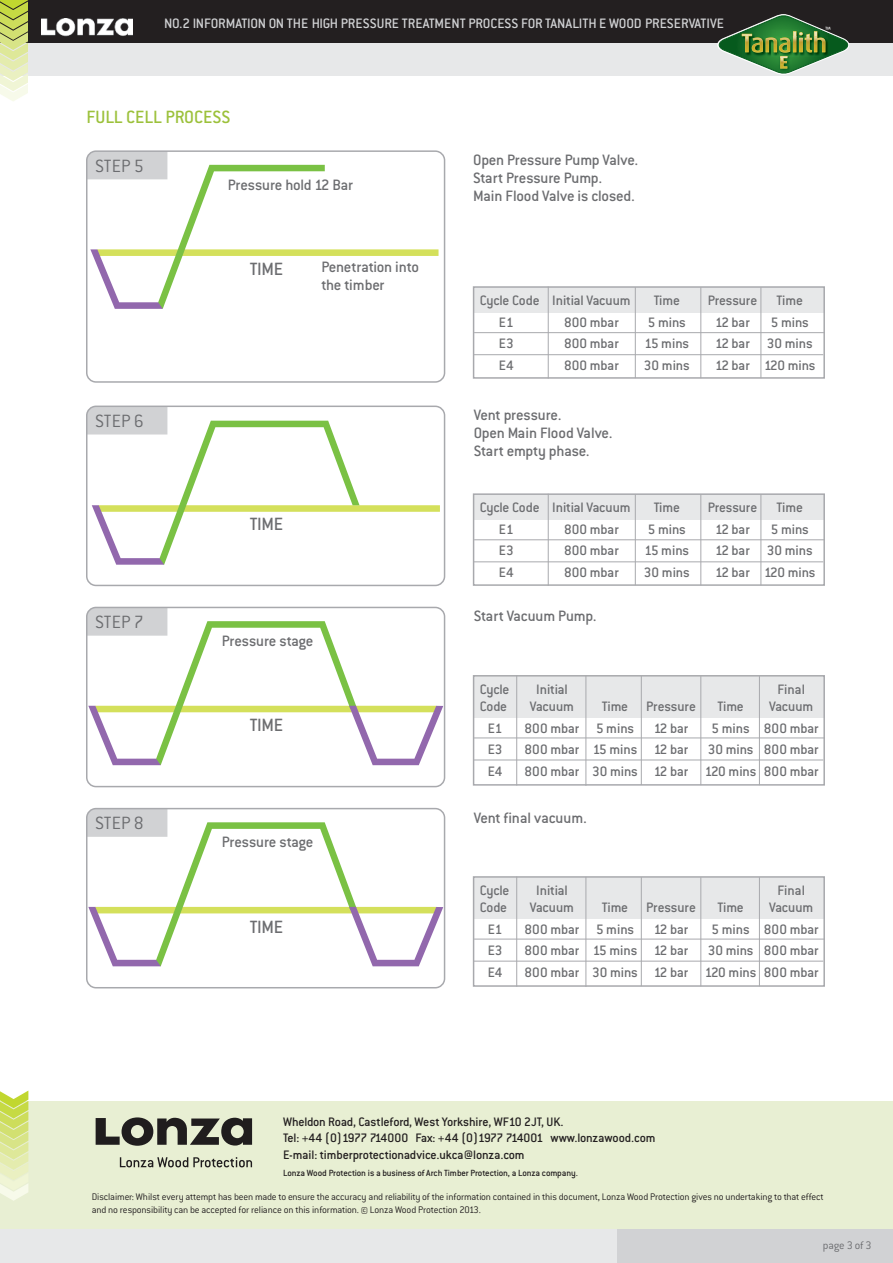
<style>
.page{position:relative;width:893px;height:1263px;background:#fff}
.page>*{position:absolute;margin:0;border:0;box-sizing:border-box;transform-origin:0 0}
.t1{font:300 19.5px "Conduit ITC";color:#6c6d70}
.t2{font:500 19.5px "Conduit ITC";letter-spacing:-.01em;color:#6c6d70}
.t3{font:500 19.5px "Conduit ITC";color:#9cc13b}
.t4{font:500 16.5px/18px "Conduit ITC";letter-spacing:-.015em;color:#6c6d70}
.t5{font:500 15px "Conduit ITC";color:#6c6d70}
.t6{font:500 15px "Conduit ITC";color:#d1d2d4}
.t7{font:500 15px "Conduit ITC";letter-spacing:-.025em;color:#6c6d70}
.t8{font:500 13.5px/16.2px "Conduit ITC";letter-spacing:-.015em;color:#231f20}
.t9{font:300 12px "Conduit ITC";letter-spacing:-.015em;color:#6c6d70}
.t10{font:300 10.5px/12.6px "Conduit ITC";letter-spacing:-.015em;color:#231f20}
.t11{font:500 9.9px "Conduit ITC";letter-spacing:-.015em;color:#231f20}
</style>
<div class="page">
<div style="left:0;top:1101px;width:893px;height:128px;background:#e8efd3"></div>
<div style="left:617px;top:1229px;width:276px;height:34px;background:#d1d2d4"></div>
<div style="left:0;top:1229px;width:617px;height:34px;background:#e7e8e9"></div>
<div style="left:0;top:43px;width:893px;height:32px;background:#e7e8e9"></div>
<div style="left:0;top:0;width:893px;height:43px;background:#231f20"></div>
<img style="left:42px;top:19px;width:90px;height:18px">
<svg style="left:717px;top:14px;width:132px;height:61px"></svg>
<svg style="left:0;top:0;width:28px;height:101px;background:#d5df96"></svg>
<svg style="left:120px;top:1157px;width:132px;height:10px"></svg>
<svg style="left:96px;top:1117px;width:156px;height:29px"></svg>
<svg style="left:0;top:1091px;width:28px;height:110px"></svg>
<div style="left:473px;top:287px;width:352px;height:25px;background:#e7e8e9"></div>
<div style="left:473px;top:286px;width:352px;height:93px;border:2px solid #a8a9ad"></div>
<hr style="left:548px;top:287px;width:1px;height:91px;background:#a8a9ad">
<hr style="left:635px;top:287px;width:1px;height:91px;background:#a8a9ad">
<hr style="left:474px;top:332px;width:351px;height:1px;background:#a8a9ad">
<hr style="left:474px;top:354px;width:349px;height:1px;background:#a8a9ad">
<hr style="left:700px;top:287px;width:1px;height:91px;background:#a8a9ad">
<hr style="left:760px;top:287px;width:1px;height:91px;background:#a8a9ad">
<div style="left:473px;top:494px;width:352px;height:26px;background:#e7e8e9"></div>
<div style="left:473px;top:493px;width:352px;height:93px;border:2px solid #a8a9ad"></div>
<hr style="left:548px;top:494px;width:1px;height:92px;background:#a8a9ad">
<hr style="left:635px;top:494px;width:1px;height:91px;background:#a8a9ad">
<hr style="left:474px;top:539px;width:351px;height:1px;background:#a8a9ad">
<hr style="left:474px;top:561px;width:349px;height:1px;background:#a8a9ad">
<hr style="left:700px;top:494px;width:1px;height:91px;background:#a8a9ad">
<hr style="left:760px;top:494px;width:1px;height:91px;background:#a8a9ad">
<div style="left:473px;top:676px;width:352px;height:41px;background:#e7e8e9"></div>
<div style="left:473px;top:675px;width:352px;height:111px;border:2px solid #a8a9ad"></div>
<hr style="left:516px;top:675px;width:1px;height:110px;background:#a8a9ad">
<hr style="left:641px;top:676px;width:1px;height:109px;background:#a8a9ad">
<hr style="left:474px;top:737px;width:351px;height:1px;background:#a8a9ad">
<hr style="left:474px;top:760px;width:349px;height:1px;background:#a8a9ad">
<hr style="left:700px;top:676px;width:1px;height:109px;background:#a8a9ad">
<hr style="left:759px;top:676px;width:1px;height:109px;background:#a8a9ad">
<hr style="left:585px;top:676px;width:1px;height:110px;background:#a8a9ad">
<div style="left:473px;top:877px;width:352px;height:42px;background:#e7e8e9"></div>
<div style="left:473px;top:876px;width:352px;height:111px;border:2px solid #a8a9ad"></div>
<hr style="left:516px;top:876px;width:1px;height:110px;background:#a8a9ad">
<hr style="left:641px;top:877px;width:1px;height:109px;background:#a8a9ad">
<hr style="left:474px;top:939px;width:351px;height:1px;background:#a8a9ad">
<hr style="left:474px;top:961px;width:349px;height:1px;background:#a8a9ad">
<hr style="left:700px;top:877px;width:1px;height:109px;background:#a8a9ad">
<hr style="left:759px;top:877px;width:1px;height:109px;background:#a8a9ad">
<hr style="left:585px;top:877px;width:1px;height:110px;background:#a8a9ad">
<svg style="left:86px;top:150px;width:359px;height:233px"></svg>
<svg style="left:86px;top:406px;width:359px;height:180px"></svg>
<svg style="left:86px;top:607px;width:359px;height:180px"></svg>
<svg style="left:86px;top:808px;width:359px;height:180px"></svg>
<p class="t6" style="left:164px;top:19px;width:561px">NO.2 INFORMATION ON THE HIGH PRESSURE TREATMENT PROCESS FOR TANALITH E WOOD PRESERVATIVE</p>
<h1 class="t3" style="left:87px;top:110px;width:146px">FULL CELL PROCESS</h1>
<h1 class="t1" style="left:95px;top:160px;width:50px">STEP 5</h1>
<h1 class="t1" style="left:95px;top:415px;width:50px">STEP 6</h1>
<h1 class="t1" style="left:95px;top:616px;width:50px">STEP 7</h1>
<h1 class="t1" style="left:95px;top:817px;width:50px">STEP 8</h1>
<p class="t4" style="left:228px;top:177px;width:127px">Pressure hold 12 Bar</p>
<h1 class="t2" style="left:250px;top:263px;width:35px">TIME</h1>
<p class="t4" style="left:321px;top:260px;width:99px">Penetration into the timber</p>
<h1 class="t2" style="left:250px;top:518px;width:35px">TIME</h1>
<p class="t4" style="left:222px;top:634px;width:93px">Pressure stage</p>
<h1 class="t2" style="left:250px;top:719px;width:35px">TIME</h1>
<p class="t4" style="left:222px;top:835px;width:93px">Pressure stage</p>
<h1 class="t2" style="left:250px;top:920px;width:35px">TIME</h1>
<p class="t4" style="left:473px;top:153px;width:166px">Open Pressure Pump Valve.<br>Start Pressure Pump.<br>Main Flood Valve is closed.</p>
<p class="t5" style="left:480px;top:296px;width:153px">Cycle Code Initial Vacuum</p>
<p class="t5" style="left:654px;top:296px;width:28px">Time</p>
<p class="t5" style="left:708px;top:296px;width:51px">Pressure</p>
<p class="t5" style="left:777px;top:296px;width:28px">Time</p>
<p class="t5" style="left:499px;top:317px;width:16px">E1</p>
<p class="t5" style="left:564px;top:317px;width:56px">800 mbar</p>
<p class="t5" style="left:648px;top:317px;width:40px">5 mins</p>
<p class="t5" style="left:715px;top:317px;width:36px">12 bar</p>
<p class="t5" style="left:771px;top:317px;width:40px">5 mins</p>
<p class="t5" style="left:499px;top:339px;width:16px">E3</p>
<p class="t5" style="left:564px;top:339px;width:56px">800 mbar</p>
<p class="t5" style="left:645px;top:339px;width:46px">15 mins</p>
<p class="t5" style="left:715px;top:339px;width:99px">12 bar 30 mins</p>
<p class="t5" style="left:499px;top:360px;width:16px">E4</p>
<p class="t5" style="left:564px;top:360px;width:56px">800 mbar</p>
<p class="t5" style="left:644px;top:360px;width:47px">30 mins</p>
<p class="t7" style="left:715px;top:360px;width:102px">12 bar 120 mins</p>
<p class="t4" style="left:474px;top:408px;width:140px">Vent pressure.<br>Open Main Flood Valve.<br>Start empty phase.</p>
<p class="t5" style="left:480px;top:503px;width:153px">Cycle Code Initial Vacuum</p>
<p class="t5" style="left:654px;top:503px;width:28px">Time</p>
<p class="t5" style="left:708px;top:503px;width:51px">Pressure</p>
<p class="t5" style="left:777px;top:503px;width:28px">Time</p>
<p class="t5" style="left:499px;top:524px;width:16px">E1</p>
<p class="t5" style="left:564px;top:524px;width:56px">800 mbar</p>
<p class="t5" style="left:648px;top:524px;width:40px">5 mins</p>
<p class="t5" style="left:715px;top:524px;width:36px">12 bar</p>
<p class="t5" style="left:771px;top:524px;width:40px">5 mins</p>
<p class="t5" style="left:499px;top:546px;width:16px">E3</p>
<p class="t5" style="left:564px;top:546px;width:56px">800 mbar</p>
<p class="t5" style="left:645px;top:546px;width:46px">15 mins</p>
<p class="t5" style="left:715px;top:546px;width:99px">12 bar 30 mins</p>
<p class="t5" style="left:499px;top:567px;width:16px">E4</p>
<p class="t5" style="left:564px;top:567px;width:56px">800 mbar</p>
<p class="t5" style="left:644px;top:567px;width:47px">30 mins</p>
<p class="t7" style="left:715px;top:567px;width:102px">12 bar 120 mins</p>
<p class="t4" style="left:474px;top:609px;width:124px">Start Vacuum Pump.</p>
<p class="t5" style="left:480px;top:684px;width:31px">Cycle</p>
<p class="t5" style="left:536px;top:684px;width:33px">Initial</p>
<p class="t5" style="left:778px;top:684px;width:29px">Final</p>
<p class="t5" style="left:480px;top:702px;width:29px">Code</p>
<p class="t5" style="left:530px;top:702px;width:46px">Vacuum</p>
<p class="t5" style="left:602px;top:702px;width:96px">Time Pressure</p>
<p class="t5" style="left:717px;top:702px;width:28px">Time</p>
<p class="t5" style="left:769px;top:702px;width:46px">Vacuum</p>
<p class="t5" style="left:488px;top:723px;width:16px">E1</p>
<p class="t5" style="left:525px;top:723px;width:111px">800 mbar 5 mins</p>
<p class="t5" style="left:654px;top:723px;width:36px">12 bar</p>
<p class="t5" style="left:712px;top:723px;width:109px">5 mins 800 mbar</p>
<p class="t5" style="left:488px;top:745px;width:16px">E3</p>
<p class="t5" style="left:525px;top:745px;width:165px">800 mbar 15 mins 12 bar</p>
<p class="t5" style="left:708px;top:745px;width:112px">30 mins 800 mbar</p>
<p class="t5" style="left:488px;top:766px;width:16px">E4</p>
<p class="t5" style="left:525px;top:766px;width:296px">800 mbar 30 mins 12 bar 120 mins 800 mbar</p>
<p class="t4" style="left:474px;top:810px;width:114px">Vent final vacuum.</p>
<p class="t5" style="left:480px;top:886px;width:31px">Cycle</p>
<p class="t5" style="left:536px;top:886px;width:33px">Initial</p>
<p class="t5" style="left:778px;top:886px;width:29px">Final</p>
<p class="t5" style="left:480px;top:903px;width:29px">Code</p>
<p class="t5" style="left:530px;top:903px;width:46px">Vacuum</p>
<p class="t5" style="left:602px;top:903px;width:96px">Time Pressure</p>
<p class="t5" style="left:717px;top:903px;width:28px">Time</p>
<p class="t5" style="left:769px;top:903px;width:46px">Vacuum</p>
<p class="t5" style="left:488px;top:924px;width:16px">E1</p>
<p class="t5" style="left:525px;top:924px;width:111px">800 mbar 5 mins</p>
<p class="t5" style="left:654px;top:924px;width:36px">12 bar</p>
<p class="t5" style="left:712px;top:924px;width:109px">5 mins 800 mbar</p>
<p class="t5" style="left:488px;top:946px;width:16px">E3</p>
<p class="t5" style="left:525px;top:946px;width:165px">800 mbar 15 mins 12 bar</p>
<p class="t5" style="left:708px;top:946px;width:112px">30 mins 800 mbar</p>
<p class="t5" style="left:488px;top:967px;width:16px">E4</p>
<p class="t5" style="left:525px;top:967px;width:296px">800 mbar 30 mins 12 bar 120 mins 800 mbar</p>
<p class="t8" style="left:283px;top:1115px;width:374px">Wheldon Road, Castleford, West Yorkshire, WF10 2JT, UK.<br>Tel: +44 (0)1977 714000 Fax: +44 (0)1977 714001 www.lonzawood.com<br>E-mail: timberprotectionadvice.ukca@lonza.com</p>
<p class="t11" style="left:283px;top:1170px;width:296px">Lonza Wood Protection is a business of Arch Timber Protection, a Lonza company.</p>
<p class="t10" style="left:92px;top:1192px;width:733px">Disclaimer: Whilst every attempt has been made to ensure the accuracy and reliability of the information contained in this document, Lonza Wood Protection gives no undertaking to that effect and no responsibility can be accepted for reliance on this information. © Lonza Wood Protection 2013.</p>
<p class="t9" style="left:823px;top:1242px;width:50px">page 3 of 3</p>
</div>
